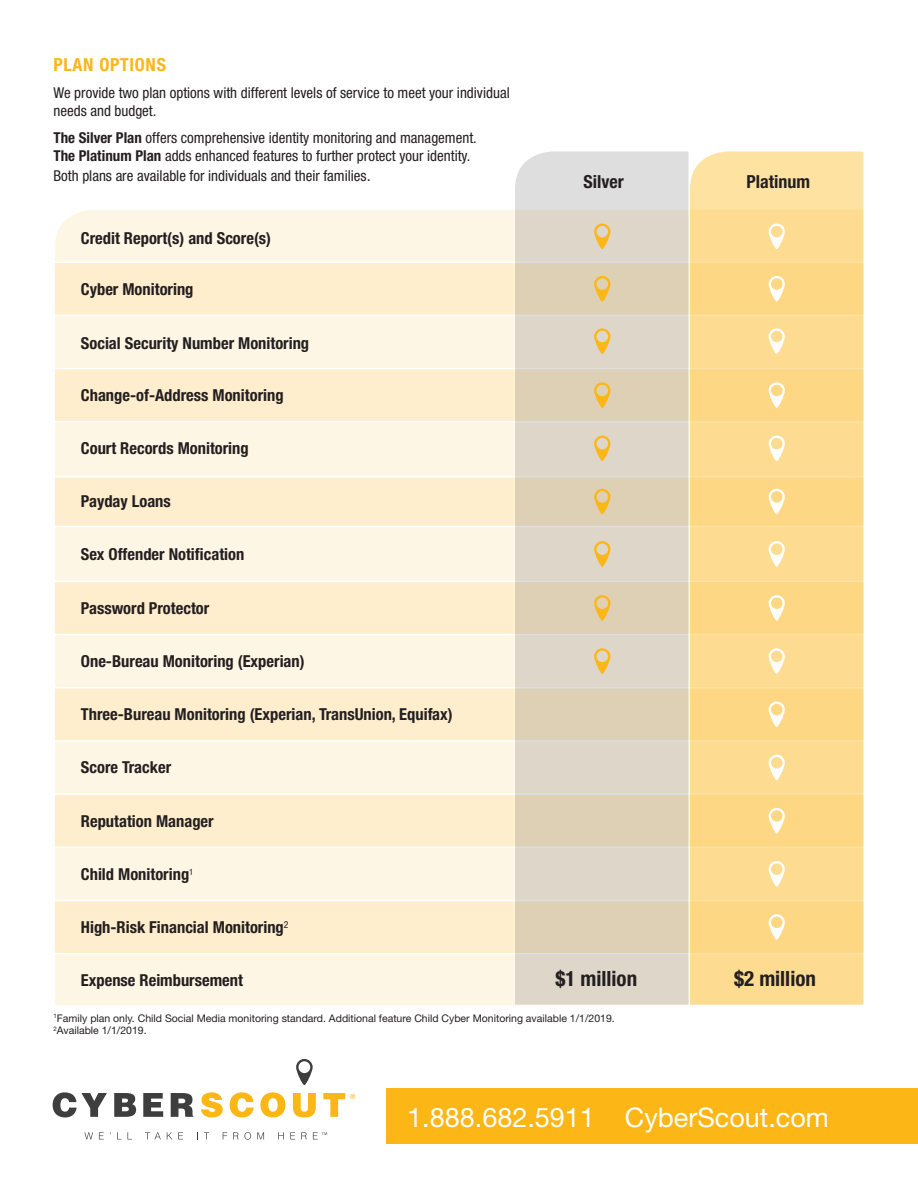
<style>
.page{position:relative;width:918px;height:1188px;background:#fff}
.page>*{position:absolute;margin:0;border:0;box-sizing:border-box;transform-origin:0 0}
.t1{font:27px "Helvetica Neue LT Std";color:#fff}
.t2{font:700 condensed 21px "Helvetica Neue LT Std";color:#231f20}
.t3{font:700 condensed 18px "Helvetica Neue LT Std";color:#231f20}
.t4{font:700 condensed 18px "Helvetica Neue LT Std";letter-spacing:.04em;color:#fcb616}
.t5{font:700 condensed 16.5px "Helvetica Neue LT Std";color:#231f20}
.t6{font:condensed 15px "Helvetica Neue LT Std";color:#231f20}
.t7{font:10.5px "Helvetica Neue LT Std";color:#231f20}
.t8{font:condensed 7.05px "Helvetica Neue LT Std";color:#fcb615}
.s1{font-weight:700}
.s2{font-size:16.5px}
</style>
<div class="page">
<div style="left:386px;top:1089px;width:532px;height:55px;background:#fcb615"></div>
<div style="left:55px;top:210px;width:458px;height:795px;background:#fef6e5"></div>
<div style="left:53px;top:261px;width:812px;height:55px;background:#feeece;border:2px solid #fff"></div>
<div style="left:53px;top:368px;width:812px;height:55px;background:#feeece;border:2px solid #fff"></div>
<div style="left:53px;top:476px;width:812px;height:51px;background:#feeece;border:2px solid #fff"></div>
<div style="left:53px;top:581px;width:812px;height:54px;background:#feeece;border:2px solid #fff"></div>
<div style="left:53px;top:687px;width:812px;height:55px;background:#feeece;border:2px solid #fff"></div>
<div style="left:53px;top:793px;width:812px;height:55px;background:#feeece;border:2px solid #fff"></div>
<div style="left:53px;top:900px;width:812px;height:54px;background:#feeece;border:2px solid #fff"></div>
<svg style="left:691px;top:151px;width:174px;height:854px;background:#fdda8f"></svg>
<svg style="left:513px;top:151px;width:178px;height:854px;background:#ded5c3"></svg>
<svg style="left:594px;top:224px;width:16px;height:25px"></svg>
<svg style="left:594px;top:328px;width:16px;height:26px"></svg>
<svg style="left:594px;top:276px;width:16px;height:26px"></svg>
<svg style="left:594px;top:382px;width:16px;height:26px"></svg>
<svg style="left:594px;top:436px;width:16px;height:25px"></svg>
<svg style="left:594px;top:489px;width:16px;height:25px"></svg>
<svg style="left:594px;top:541px;width:16px;height:26px"></svg>
<svg style="left:594px;top:595px;width:16px;height:26px"></svg>
<svg style="left:594px;top:648px;width:16px;height:26px"></svg>
<svg style="left:769px;top:224px;width:16px;height:25px"></svg>
<svg style="left:769px;top:276px;width:16px;height:26px"></svg>
<svg style="left:769px;top:328px;width:16px;height:26px"></svg>
<svg style="left:769px;top:382px;width:16px;height:26px"></svg>
<svg style="left:769px;top:436px;width:16px;height:25px"></svg>
<svg style="left:769px;top:489px;width:16px;height:25px"></svg>
<svg style="left:769px;top:541px;width:16px;height:26px"></svg>
<svg style="left:769px;top:702px;width:16px;height:25px"></svg>
<svg style="left:769px;top:755px;width:16px;height:25px"></svg>
<svg style="left:769px;top:808px;width:16px;height:26px"></svg>
<svg style="left:769px;top:861px;width:16px;height:26px"></svg>
<svg style="left:769px;top:914px;width:16px;height:26px"></svg>
<svg style="left:769px;top:595px;width:16px;height:26px"></svg>
<svg style="left:296px;top:1059px;width:17px;height:26px"></svg>
<svg style="left:53px;top:1092px;width:54px;height:25px"></svg>
<svg style="left:114px;top:1093px;width:22px;height:24px"></svg>
<svg style="left:143px;top:1093px;width:20px;height:24px"></svg>
<svg style="left:171px;top:1093px;width:22px;height:24px"></svg>
<svg style="left:201px;top:1092px;width:22px;height:25px"></svg>
<svg style="left:230px;top:1092px;width:24px;height:25px"></svg>
<svg style="left:260px;top:1092px;width:25px;height:25px"></svg>
<svg style="left:293px;top:1093px;width:23px;height:24px"></svg>
<svg style="left:323px;top:1093px;width:22px;height:24px"></svg>
<svg style="left:85px;top:1132px;width:8px;height:7px"></svg>
<svg style="left:99px;top:1132px;width:5px;height:7px"></svg>
<svg style="left:117px;top:1132px;width:15px;height:7px"></svg>
<svg style="left:145px;top:1132px;width:16px;height:7px"></svg>
<svg style="left:167px;top:1132px;width:5px;height:7px"></svg>
<svg style="left:178px;top:1132px;width:5px;height:7px"></svg>
<svg style="left:223px;top:1132px;width:4px;height:7px"></svg>
<svg style="left:233px;top:1132px;width:5px;height:7px"></svg>
<svg style="left:244px;top:1132px;width:7px;height:8px"></svg>
<svg style="left:257px;top:1132px;width:7px;height:7px"></svg>
<svg style="left:278px;top:1132px;width:6px;height:7px"></svg>
<svg style="left:290px;top:1132px;width:5px;height:7px"></svg>
<svg style="left:301px;top:1132px;width:6px;height:7px"></svg>
<svg style="left:313px;top:1132px;width:14px;height:7px"></svg>
<svg style="left:769px;top:648px;width:16px;height:26px"></svg>
<p class="t4" style="left:53px;top:54px;width:114px">PLAN OPTIONS</p>
<p class="t6" style="left:53px;top:84px;width:458px">We provide two plan options with different levels of service to meet your individual</p>
<p class="t6" style="left:53px;top:102px;width:104px">needs and budget.</p>
<p class="t6" style="left:53px;top:129px;width:425px"><span class="s1">The Silver Plan</span> offers comprehensive identity monitoring and management.</p>
<p class="t6" style="left:53px;top:147px;width:418px"><span class="s1">The Platinum Plan</span> adds enhanced features to further protect your identity.</p>
<p class="t6" style="left:53px;top:167px;width:319px">Both plans are available for individuals and their families<span class="s2">.</span></p>
<p class="t5" style="left:81px;top:228px;width:192px">Credit Report(s) and Score(s)</p>
<p class="t5" style="left:81px;top:279px;width:114px">Cyber Monitoring</p>
<p class="t5" style="left:81px;top:333px;width:230px">Social Security Number Monitoring</p>
<p class="t5" style="left:81px;top:385px;width:204px">Change-of-Address Monitoring</p>
<p class="t5" style="left:81px;top:438px;width:169px">Court Records Monitoring</p>
<p class="t5" style="left:81px;top:492px;width:91px">Payday Loans</p>
<p class="t5" style="left:81px;top:544px;width:165px">Sex Offender Notification</p>
<p class="t5" style="left:81px;top:598px;width:130px">Password Protector</p>
<p class="t5" style="left:81px;top:651px;width:225px">One-Bureau Monitoring (Experian)</p>
<p class="t5" style="left:81px;top:704px;width:373px">Three-Bureau Monitoring (Experian, TransUnion, Equifax)</p>
<p class="t5" style="left:81px;top:758px;width:92px">Score Tracker</p>
<p class="t3" style="left:584px;top:171px;width:42px">Silver</p>
<p class="t3" style="left:746px;top:171px;width:65px">Platinum</p>
<p class="t5" style="left:81px;top:811px;width:134px">Reputation Manager</p>
<p class="t5" style="left:81px;top:864px;width:114px">Child Monitoring<sup>1</sup></p>
<p class="t5" style="left:81px;top:917px;width:209px">High-Risk Financial Monitoring<sup>2</sup></p>
<p class="t5" style="left:81px;top:970px;width:164px">Expense Reimbursement</p>
<p class="t7" style="left:53px;top:1012px;width:563px"><sup>1</sup>Family plan only. Child Social Media monitoring standard. Additional feature Child Cyber Monitoring available 1/1/2019.</p>
<p class="t7" style="left:53px;top:1024px;width:95px"><sup>2</sup>Available 1/1/2019.</p>
<p class="t2" style="left:555px;top:965px;width:83px">$1 million</p>
<p class="t2" style="left:734px;top:965px;width:83px">$2 million</p>
<p class="t8" style="left:350px;top:1093px;width:7px">®</p>
<p class="t1" style="left:407px;top:1101px;width:423px">1.888.682.5911 CyberScout.com</p>
</div>
